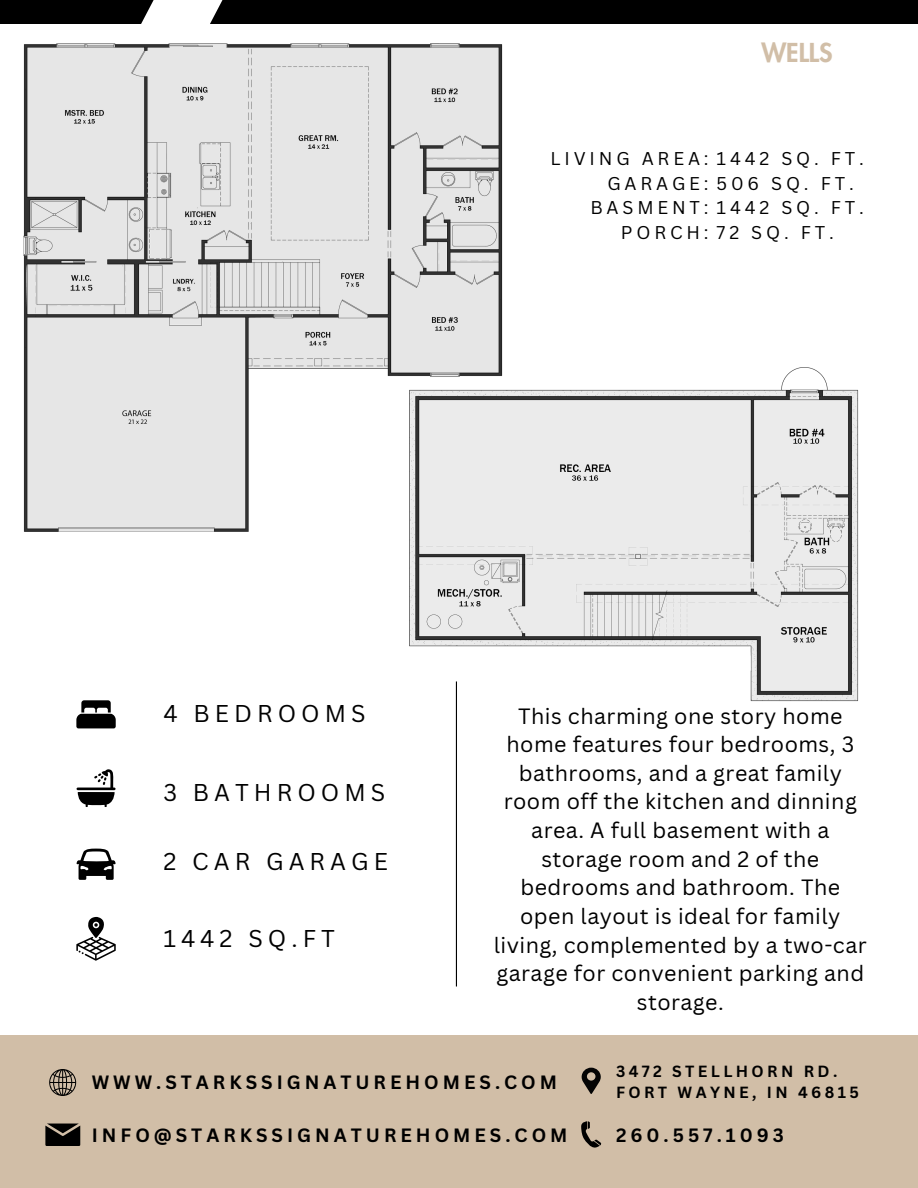
<style>
.page{position:relative;width:918px;height:1188px;background:#fff}
.page>*{position:absolute;margin:0;border:0;box-sizing:border-box;transform-origin:0 0}
.t1{font:800 25.5px "Futura LT Pro";color:#d1bea7}
.t2{font:23.7px "Canva Sans";letter-spacing:.21em;color:#000}
.t3{font:21.6px/28.7px "Canva Sans";letter-spacing:.02em;color:#000;text-align:center}
.t4{font:700 18.75px "Canva Sans";letter-spacing:.21em;color:#000}
.t5{font:18px "Canva Sans";letter-spacing:.215em;color:#000}
.t6{font:700 15.75px/21.3px "Canva Sans";letter-spacing:.215em;color:#000}
</style>
<div class="page">
<svg style="left:77px;top:769px;width:39px;height:38px"></svg>
<svg style="left:76px;top:700px;width:40px;height:28px"></svg>
<svg style="left:76px;top:849px;width:40px;height:31px"></svg>
<svg style="left:76px;top:917px;width:40px;height:44px"></svg>
<hr style="left:456px;top:681px;width:1px;height:306px;background:#000">
<div style="left:0;top:0;width:918px;height:24px;background:#000"></div>
<div style="left:0;top:1035px;width:918px;height:153px;background:#d1bea7"></div>
<svg style="left:581px;top:1121px;width:20px;height:27px"></svg>
<svg style="left:45px;top:1124px;width:35px;height:22px"></svg>
<svg style="left:582px;top:1068px;width:19px;height:26px"></svg>
<svg style="left:49px;top:1069px;width:27px;height:27px"></svg>
<img style="left:23px;top:0;width:480px;height:532px">
<img style="left:410px;top:367px;width:449px;height:352px">
<h2 class="t1" style="left:761px;top:41px;width:73px">WELLS</h2>
<p class="t5" style="left:551px;top:146px;width:315px">LIVING AREA: 1442 SQ. FT.</p>
<p class="t5" style="left:607px;top:170px;width:248px">GARAGE: 506 SQ. FT.</p>
<p class="t5" style="left:590px;top:195px;width:275px">BASMENT: 1442 SQ. FT.</p>
<p class="t5" style="left:621px;top:220px;width:214px">PORCH: 72 SQ. FT.</p>
<h5 class="t2" style="left:163px;top:696px;width:204px">4 BEDROOMS</h5>
<p class="t3" style="left:494px;top:701px;width:374px">This charming one story home home features four bedrooms, 3 bathrooms, and a great family room off the kitchen and dinning area. A full basement with a storage room and 2 of the bedrooms and bathroom. The open layout is ideal for family living, complemented by a two-car garage for convenient parking and storage.</p>
<h2 class="t2" style="left:163px;top:776px;width:223px">3 BATHROOMS</h2>
<p class="t2" style="left:163px;top:845px;width:226px">2 CAR GARAGE</p>
<h3 class="t2" style="left:163px;top:921px;width:173px">1442 SQ.FT</h3>
<p class="t4" style="left:92px;top:1069px;width:467px">WWW.STARKSSIGNATUREHOMES.COM</p>
<h2 class="t4" style="left:92px;top:1122px;width:477px">INFO@STARKSSIGNATUREHOMES.COM</h2>
<h5 class="t6" style="left:616px;top:1060px;width:244px">3472 STELLHORN RD.<br>FORT WAYNE, IN 46815</h5>
<p class="t4" style="left:616px;top:1122px;width:169px">260.557.1093</p>
</div>
